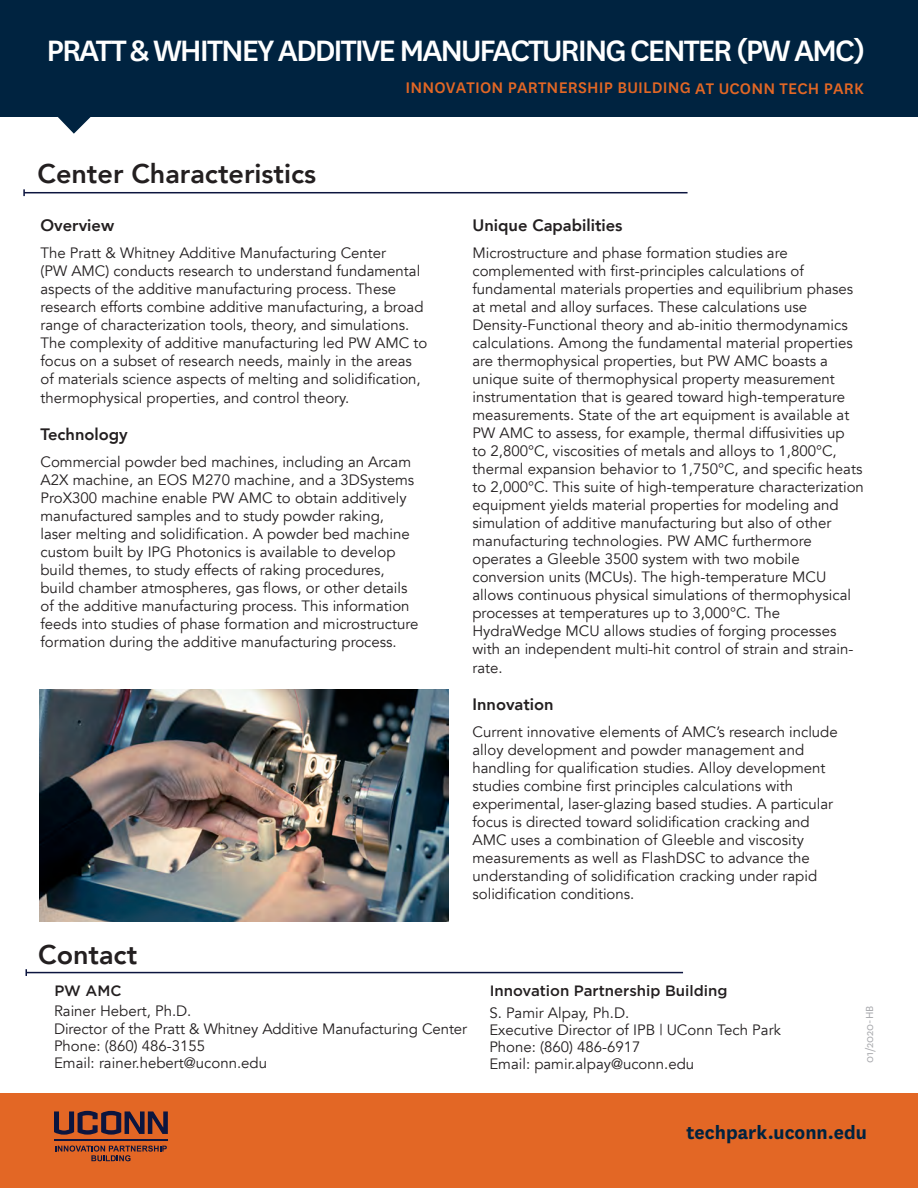
<style>
.page{position:relative;width:918px;height:1188px;background:#fff}
.page>*{position:absolute;margin:0;border:0;box-sizing:border-box;transform-origin:0 0}
.t1{font:500 34.5px "National";letter-spacing:-.06em;color:#fff}
.t2{font:800 27px "Avenir";color:#231f20}
.t3{font:700 21px "National";color:#002340}
.t4{font:500 18px "National";letter-spacing:.01em;color:#e36725}
.t5{font:800 16.5px "Avenir";color:#231f20}
.t6{font:15px/18px "Avenir";color:#231f20}
.t7{font:500 15px "Gotham";color:#231f20}
.t8{font:12px "National";color:#a8a9ad}
</style>
<div class="page">
<svg style="left:58px;top:117px;width:33px;height:17px"></svg>
<div style="left:0;top:0;width:918px;height:117px;background:#002340"></div>
<hr style="left:24px;top:192px;width:664px;height:1px;background:#0c153f">
<svg style="left:23px;top:189px;width:2px;height:7px"></svg>
<hr style="left:26px;top:972px;width:657px;height:1px;background:#0c153f">
<img style="left:39px;top:689px;width:409px;height:232px">
<div style="left:0;top:1094px;width:918px;height:94px;background:#e36725"></div>
<svg style="left:55px;top:1146px;width:112px;height:15px"></svg>
<svg style="left:54px;top:1111px;width:114px;height:24px"></svg>
<hr style="left:54px;top:1140px;width:114px;height:1px;background:#0c153e">
<p class="t1" style="left:47px;top:27px;width:820px">PRATT &amp; WHITNEY ADDITIVE MANUFACTURING CENTER (PW AMC)</p>
<p class="t2" style="left:38px;top:153px;width:280px">Center Characteristics</p>
<p class="t4" style="left:405px;top:75px;width:460px">INNOVATION PARTNERSHIP BUILDING AT UCONN TECH PARK</p>
<p class="t5" style="left:40px;top:212px;width:75px">Overview</p>
<p class="t6" style="left:40px;top:244px;width:388px">The Pratt &amp; Whitney Additive Manufacturing Center<br>(PW AMC) conducts research to understand fundamental aspects of the additive manufacturing process. These research efforts combine additive manufacturing, a broad range of characterization tools, theory, and simulations.<br>The complexity of additive manufacturing led PW AMC to focus on a subset of research needs, mainly in the areas of materials science aspects of melting and solidification, thermophysical properties, and control theory.</p>
<p class="t5" style="left:40px;top:421px;width:89px">Technology</p>
<p class="t6" style="left:40px;top:453px;width:379px">Commercial powder bed machines, including an Arcam A2X machine, an EOS M270 machine, and a 3DSystems ProX300 machine enable PW AMC to obtain additively manufactured samples and to study powder raking, laser melting and solidification. A powder bed machine custom built by IPG Photonics is available to develop build themes, to study effects of raking procedures, build chamber atmospheres, gas flows, or other details of the additive manufacturing process. This information feeds into studies of phase formation and microstructure formation during the additive manufacturing process.</p>
<p class="t2" style="left:38px;top:933px;width:100px">Contact</p>
<p class="t7" style="left:54px;top:981px;width:69px">PW AMC</p>
<p class="t5" style="left:472px;top:212px;width:152px">Unique Capabilities</p>
<p class="t6" style="left:472px;top:244px;width:393px">Microstructure and phase formation studies are complemented with first-principles calculations of fundamental materials properties and equilibrium phases at metal and alloy surfaces. These calculations use Density-Functional theory and ab-initio thermodynamics calculations. Among the fundamental material properties are thermophysical properties, but PW AMC boasts a unique suite of thermophysical property measurement instrumentation that is geared toward high-temperature measurements. State of the art equipment is available at PW AMC to assess, for example, thermal diffusivities up<br>to 2,800°C, viscosities of metals and alloys to 1,800°C, thermal expansion behavior to 1,750°C, and specific heats to 2,000°C. This suite of high-temperature characterization equipment yields material properties for modeling and simulation of additive manufacturing but also of other manufacturing technologies. PW AMC furthermore operates a Gleeble 3500 system with two mobile conversion units (MCUs). The high-temperature MCU allows continuous physical simulations of thermophysical processes at temperatures up to 3,000°C. The HydraWedge MCU allows studies of forging processes with an independent multi-hit control of strain and strain&shy;rate.</p>
<p class="t5" style="left:472px;top:691px;width:83px">Innovation</p>
<p class="t6" style="left:472px;top:723px;width:367px">Current innovative elements of AMC’s research include alloy development and powder management and handling for qualification studies. Alloy development studies combine first principles calculations with experimental, laser-glazing based studies. A particular focus is directed toward solidification cracking and AMC uses a combination of Gleeble and viscosity measurements as well as FlashDSC to advance the understanding of solidification cracking under rapid solidification conditions.</p>
<p class="t7" style="left:490px;top:981px;width:239px">Innovation Partnership Building</p>
<p class="t6" style="left:54px;top:1002px;width:139px">Rainer Hebert, Ph.D.</p>
<p class="t6" style="left:54px;top:1020px;width:415px">Director of the Pratt &amp; Whitney Additive Manufacturing Center</p>
<p class="t6" style="left:54px;top:1037px;width:153px">Phone: (860) 486-3155</p>
<p class="t6" style="left:54px;top:1054px;width:215px">Email: rainer.hebert@uconn.edu</p>
<p class="t6" style="left:489px;top:1004px;width:142px">S. Pamir Alpay, Ph.D.</p>
<p class="t6" style="left:489px;top:1021px;width:293px">Executive Director of IPB | UConn Tech Park</p>
<p class="t6" style="left:489px;top:1038px;width:153px">Phone: (860) 486-6917</p>
<p class="t6" style="left:489px;top:1056px;width:206px">Email: pamir.alpay@uconn.edu</p>
<p class="t8" style="left:862px;top:1063px;width:59px;rotate:-90deg">01/2020-HB</p>
<p class="t3" style="left:687px;top:1118px;width:182px">techpark.uconn.edu</p>
</div>
